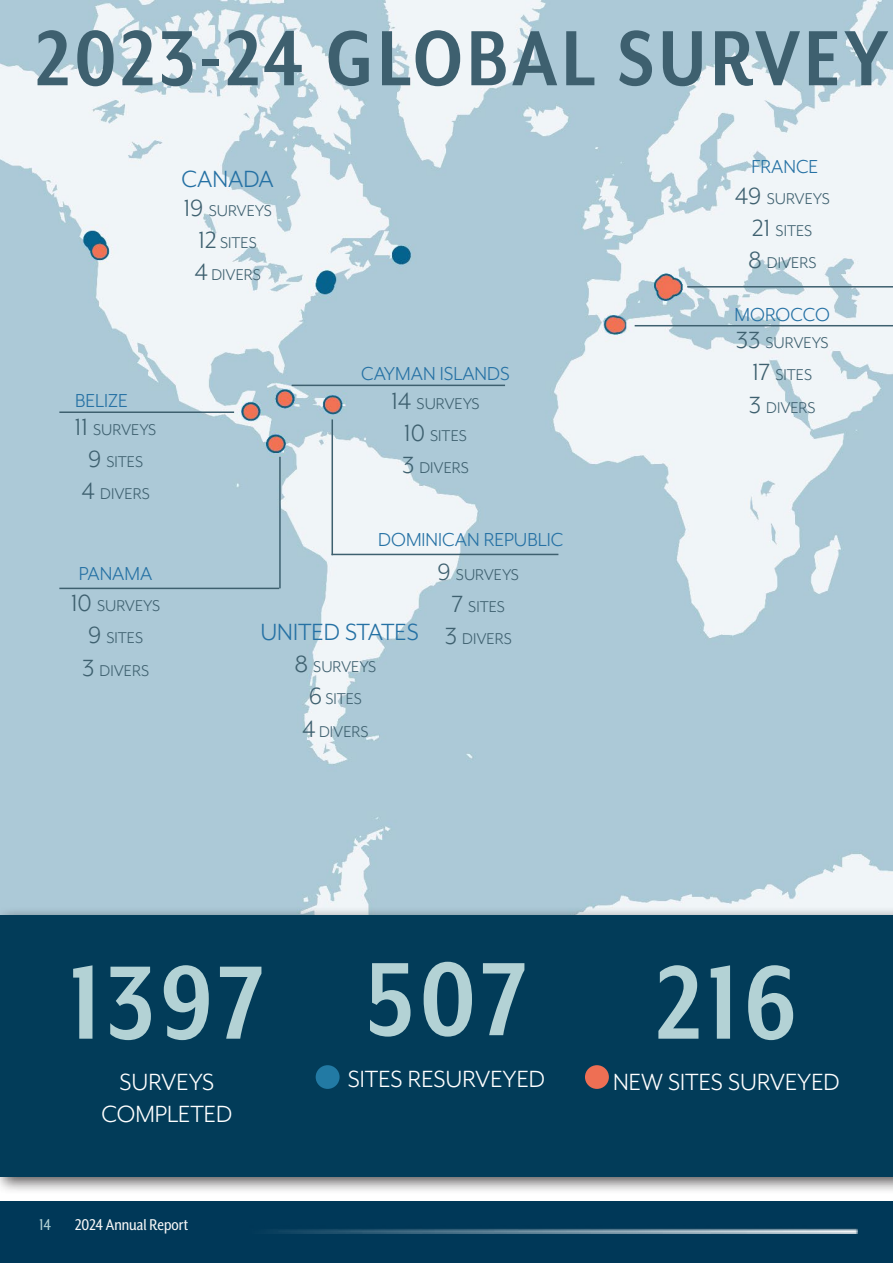
<style>
.page{position:relative;width:893px;height:1263px;background:#fff}
.page>*{position:absolute;margin:0;border:0;box-sizing:border-box;transform-origin:0 0}
.t1{font:700 120px "Mr Eaves XL San Nar OT";letter-spacing:.05em;color:#b3d2d5}
.t2{font:700 90px "Mr Eaves XL San Nar OT";letter-spacing:.05em;color:#3e606f}
.t3{font:27px/32.4px "Mr Eaves XL Mod OT";color:#fff;text-align:center}
.t4{font:27px "Mr Eaves XL Mod OT";color:#2571a4}
.t5{font:21.6px "Mr Eaves XL Mod OT";color:#2571a4}
.t6{font:18px "Mr Eaves XL Mod OT";color:#3e606f}
.t7{font:18px "Mr Eaves XL San Nar OT";color:#f7f7f7}
.t8{font:18px "Mr Eaves XL San Nar OT";color:#b3d2d5}
.s1{font-size:27px}
</style>
<div class="page">
<img style="left:0;top:0;width:893px;height:907px">
<div style="left:0;top:907px;width:893px;height:288px;background:#231f20;opacity:.75"></div>
<div style="left:0;top:915px;width:893px;height:261px;background:#023c59"></div>
<hr style="left:59px;top:588px;width:220px;height:1px;background:#3e606f">
<div style="left:0;top:1201px;width:893px;height:62px;background:#003858"></div>
<img style="left:278px;top:1228px;width:579px;height:5px">
<hr style="left:635px;top:325px;width:258px;height:1px;background:#3e606f">
<hr style="left:292px;top:385px;width:213px;height:1px;background:#3e606f">
<hr style="left:279px;top:457px;width:2px;height:131px;background:#3e606f">
<hr style="left:59px;top:411px;width:175px;height:2px;background:#3e606f">
<div style="left:585px;top:1065px;width:24px;height:24px;background:#ee6f54;border-radius:50%"></div>
<div style="left:316px;top:1065px;width:24px;height:24px;background:#227aa4;border-radius:50%"></div>
<hr style="left:331px;top:419px;width:2px;height:136px;background:#3e606f">
<hr style="left:332px;top:554px;width:226px;height:1px;background:#3e606f">
<hr style="left:687px;top:286px;width:206px;height:2px;background:#3e606f">
<h1 class="t2" style="left:36px;top:10px;width:854px">2023-24 GLOBAL SURVEY</h1>
<h2 class="t4" style="left:181px;top:164px;width:94px">CANADA</h2>
<p class="t6" style="left:184px;top:200px;width:90px"><span class="s1">19</span> SURVEYS</p>
<p class="t6" style="left:199px;top:233px;width:60px"><span class="s1">12</span> SITES</p>
<p class="t6" style="left:194px;top:265px;width:68px"><span class="s1">4</span> DIVERS</p>
<h2 class="t5" style="left:75px;top:388px;width:54px">BELIZE</h2>
<p class="t6" style="left:75px;top:419px;width:83px"><span class="s1">11</span> SURVEYS</p>
<p class="t6" style="left:88px;top:452px;width:56px"><span class="s1">9</span> SITES</p>
<p class="t6" style="left:82px;top:484px;width:70px"><span class="s1">4</span> DIVERS</p>
<h2 class="t5" style="left:79px;top:562px;width:75px">PANAMA</h2>
<p class="t6" style="left:71px;top:595px;width:91px"><span class="s1">10</span> SURVEYS</p>
<p class="t6" style="left:88px;top:628px;width:56px"><span class="s1">9</span> SITES</p>
<p class="t6" style="left:82px;top:660px;width:68px"><span class="s1">3</span> DIVERS</p>
<h2 class="t5" style="left:361px;top:362px;width:150px">CAYMAN ISLANDS</h2>
<p class="t6" style="left:391px;top:393px;width:90px"><span class="s1">14</span> SURVEYS</p>
<p class="t6" style="left:404px;top:426px;width:64px"><span class="s1">10</span> SITES</p>
<p class="t6" style="left:402px;top:458px;width:68px"><span class="s1">3</span> DIVERS</p>
<h2 class="t5" style="left:378px;top:528px;width:186px">DOMINICAN REPUBLIC</h2>
<p class="t6" style="left:438px;top:564px;width:83px"><span class="s1">9</span> SURVEYS</p>
<p class="t6" style="left:452px;top:597px;width:55px"><span class="s1">7</span> SITES</p>
<p class="t6" style="left:445px;top:629px;width:68px"><span class="s1">3</span> DIVERS</p>
<h2 class="t4" style="left:260px;top:618px;width:160px">UNITED STATES</h2>
<p class="t6" style="left:294px;top:656px;width:83px"><span class="s1">8</span> SURVEYS</p>
<p class="t6" style="left:309px;top:689px;width:55px"><span class="s1">6</span> SITES</p>
<p class="t6" style="left:302px;top:721px;width:68px"><span class="s1">4</span> DIVERS</p>
<h2 class="t5" style="left:751px;top:155px;width:68px">FRANCE</h2>
<p class="t6" style="left:735px;top:188px;width:97px"><span class="s1">49</span> SURVEYS</p>
<p class="t6" style="left:752px;top:221px;width:61px"><span class="s1">21</span> SITES</p>
<p class="t6" style="left:748px;top:253px;width:70px"><span class="s1">8</span> DIVERS</p>
<h2 class="t5" style="left:735px;top:302px;width:97px">MOROCCO</h2>
<p class="t6" style="left:736px;top:333px;width:94px"><span class="s1">33</span> SURVEYS</p>
<p class="t6" style="left:752px;top:365px;width:61px"><span class="s1">17</span> SITES</p>
<p class="t6" style="left:749px;top:398px;width:68px"><span class="s1">3</span> DIVERS</p>
<h1 class="t1" style="left:70px;top:938px;width:195px">1397</h1>
<h2 class="t3" style="left:101px;top:1065px;width:132px">SURVEYS<br>COMPLETED</h2>
<p class="t8" style="left:40px;top:1215px;width:13px">14</p>
<p class="t7" style="left:75px;top:1215px;width:115px">2024 Annual Report</p>
<h1 class="t1" style="left:366px;top:934px;width:162px">507</h1>
<h2 class="t3" style="left:348px;top:1062px;width:199px">SITES RESURVEYED</h2>
<h1 class="t1" style="left:656px;top:938px;width:142px">216</h1>
<h2 class="t3" style="left:613px;top:1065px;width:228px">NEW SITES SURVEYED</h2>
</div>
